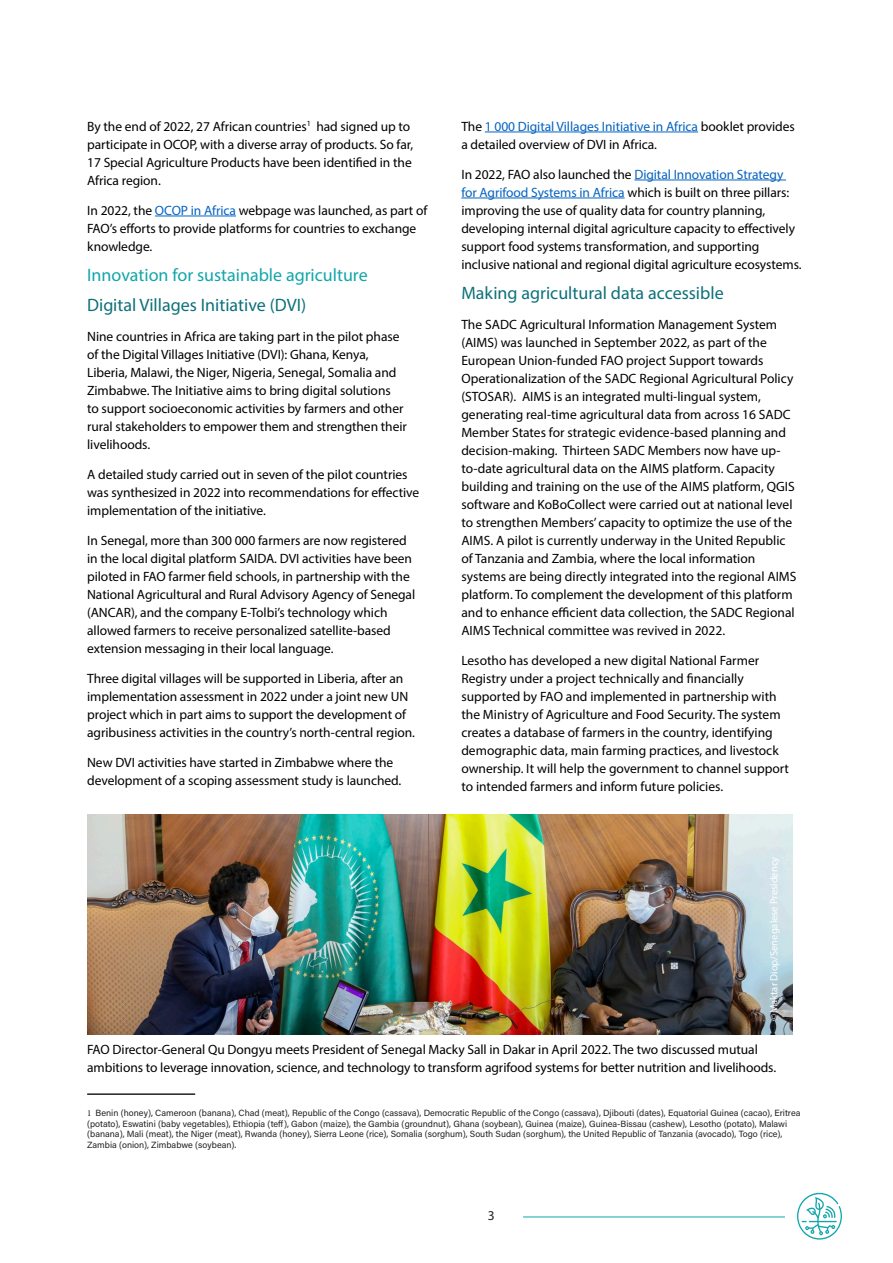
<style>
.page{position:relative;width:893px;height:1263px;background:#fff}
.page>*{position:absolute;margin:0;border:0;box-sizing:border-box;transform-origin:0 0}
.list_start{font:18px "Myriad Pro";color:#12a6ab}
.list_start-2{font:18px "Myriad Pro";color:#0d717a}
.Heading_4{font:18px "Myriad Pro";color:#0d717a}
.list_start-3{font:13.5px/18px "Myriad Pro";letter-spacing:-.005em;color:#000}
.Normal_text{font:13.5px/18px "Myriad Pro";letter-spacing:-.005em;color:#000}
.t1{font:13.5px "Myriad Pro";color:#231f20}
.credit_onphoto{font:10.5px "Myriad Pro";color:#fff}
.t2{font:9px/10.8px "Acumin Variable Concept";color:#231f20}
.s1{color:#0563c1}
.s2{font-family:"Minion Pro"}
</style>
<div class="page">
<hr style="left:155px;top:216px;width:81px;height:1px;background:#0563c1">
<hr style="left:87px;top:1093px;width:108px;height:2px;background:#231f20">
<hr style="left:485px;top:132px;width:213px;height:1px;background:#0563c1">
<hr style="left:634px;top:180px;width:152px;height:1px;background:#0563c1">
<hr style="left:461px;top:198px;width:164px;height:1px;background:#0563c1">
<svg style="left:797px;top:1193px;width:45px;height:46px"></svg>
<hr style="left:523px;top:1216px;width:262px;height:1px;background:#12a6ab">
<img style="left:87px;top:814px;width:705px;height:220px">
<p class="list_start-3" style="left:87px;top:117px;width:328px">By the end of 2022, 27 African countries<sup>1</sup> had signed up to participate in OCOP, with a diverse array of products. So far, 17 Special Agriculture Products have been identified in the Africa region.</p>
<p class="list_start-3" style="left:87px;top:201px;width:342px">In 2022, the <span class="s1">OCOP in Africa</span> webpage was launched, as part of<br>FAO’s efforts to provide platforms for countries to exchange knowledge.</p>
<p class="list_start" style="left:87px;top:263px;width:282px">Innovation for sustainable agriculture</p>
<p class="Heading_4" style="left:87px;top:293px;width:221px">Digital Villages Initiative (DVI)</p>
<p class="list_start-3" style="left:87px;top:327px;width:321px">Nine countries in Africa are taking part in the pilot phase of the Digital Villages Initiative (DVI): Ghana, Kenya, Liberia, Malawi, the Niger, Nigeria, Senegal, Somalia and Zimbabwe. The Initiative aims to bring digital solutions<br>to support socioeconomic activities by farmers and other rural stakeholders to empower them and strengthen their livelihoods.</p>
<p class="list_start-3" style="left:87px;top:465px;width:334px">A detailed study carried out in seven of the pilot countries was synthesized in 2022 into recommendations for effective implementation of the initiative.</p>
<p class="list_start-3" style="left:87px;top:531px;width:330px">In Senegal, more than 300 000 farmers are now registered in the local digital platform SAIDA. DVI activities have been piloted in FAO farmer field schools, in partnership with the National Agricultural and Rural Advisory Agency of Senegal (ANCAR), and the company E-Tolbi’s technology which allowed farmers to receive personalized satellite-based extension messaging in their local language.</p>
<p class="list_start-3" style="left:87px;top:669px;width:329px">Three digital villages will be supported in Liberia, after an implementation assessment in 2022 under a joint new UN project which in part aims to support the development of agribusiness activities in the country’s north-central region.</p>
<p class="list_start-3" style="left:87px;top:753px;width:316px">New DVI activities have started in Zimbabwe where the development of a scoping assessment study is launched.</p>
<p class="list_start-3" style="left:461px;top:117px;width:335px">The <span class="s1">1 000 Digital Villages Initiative in Africa</span> booklet provides a detailed overview of DVI in Africa.</p>
<p class="list_start-3" style="left:461px;top:165px;width:342px">In 2022, FAO also launched the <span class="s1">Digital Innovation Strategy for Agrifood Systems in Africa</span> which is built on three pillars: improving the use of quality data for country planning, developing internal digital agriculture capacity to effectively support food systems transformation, and supporting inclusive national and regional digital agriculture ecosystems.</p>
<p class="list_start-2" style="left:461px;top:281px;width:264px">Making agricultural data accessible</p>
<p class="list_start-3" style="left:461px;top:315px;width:337px">The SADC Agricultural Information Management System (AIMS) was launched in September 2022, as part of the European Union-funded FAO project Support towards Operationalization of the SADC Regional Agricultural Policy (STOSAR). AIMS is an integrated multi-lingual system, generating real-time agricultural data from across 16 SADC Member States for strategic evidence-based planning and decision-making. Thirteen SADC Members now have up&shy;to-date agricultural data on the AIMS platform. Capacity building and training on the use of the AIMS platform, QGIS software and KoBoCollect were carried out at national level to strengthen Members’ capacity to optimize the use of the AIMS. A pilot is currently underway in the United Republic of Tanzania and Zambia, where the local information systems are being directly integrated into the regional AIMS platform. To complement the development of this platform and to enhance efficient data collection, the SADC Regional AIMS Technical committee was revived in 2022.</p>
<p class="list_start-3" style="left:461px;top:651px;width:329px">Lesotho has developed a new digital National Farmer Registry under a project technically and financially supported by FAO and implemented in partnership with the Ministry of Agriculture and Food Security. The system creates a database of farmers in the country, identifying demographic data, main farming practices, and livestock ownership. It will help the government to channel support to intended farmers and inform future policies.</p>
<p class="credit_onphoto" style="left:767px;top:1020px;width:165px;rotate:-90deg">©Maktar Diop/Senegalese Presidency</p>
<p class="Normal_text" style="left:87px;top:1040px;width:691px">FAO Director-General Qu Dongyu meets President of Senegal Macky Sall in Dakar in April 2022. The two discussed mutual ambitions to leverage innovation, science, and technology to transform agrifood systems for better nutrition and livelihoods.</p>
<p class="t2" style="left:87px;top:1107px;width:715px"><span class="s2">1</span> Benin (honey), Cameroon (banana), Chad (meat), Republic of the Congo (cassava), Democratic Republic of the Congo (cassava), Djibouti (dates), Equatorial Guinea (cacao), Eritrea (potato), Eswatini (baby vegetables), Ethiopia (teff), Gabon (maize), the Gambia (groundnut), Ghana (soybean), Guinea (maize), Guinea-Bissau (cashew), Lesotho (potato), Malawi (banana), Mali (meat), the Niger (meat), Rwanda (honey), Sierra Leone (rice), Somalia (sorghum), South Sudan (sorghum), the United Republic of Tanzania (avocado), Togo (rice), Zambia (onion), Zimbabwe (soybean).</p>
<p class="t1" style="left:488px;top:1207px;width:8px">3</p>
</div>
